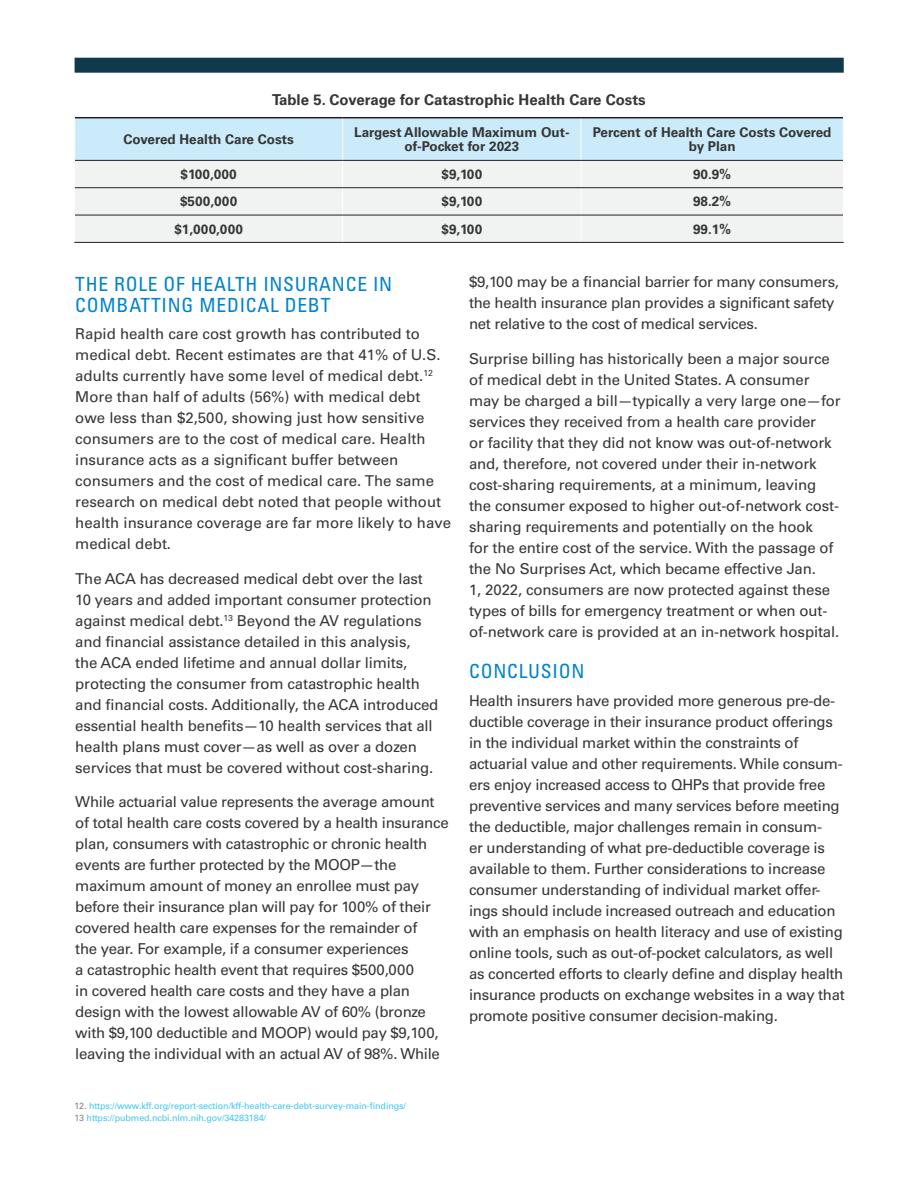
<style>
.page{position:relative;width:918px;height:1188px;background:#fff}
.page>*{position:absolute;margin:0;border:0;box-sizing:border-box;transform-origin:0 0}
.Head_1{font:condensed 19.5px/21px "Univers LT Pro";letter-spacing:.04em;color:#0083ca}
.Body_Copy{font:15px/21px "Univers LT Pro 55 Roman";letter-spacing:-.01em;color:#353635}
.Head_1-2{font:15px/21px "Univers LT Pro 55 Roman";letter-spacing:-.02em;color:#353635}
.Table_copy{font:700 15px "Univers LT Pro 65";color:#353635}
.Table_copy-2{font:700 13.5px/13.5px "Univers LT Pro 65";color:#353635;text-align:center}
.Footnotes___Disclaim{font:9px "Univers LT Pro 55 Roman";letter-spacing:-.01em;color:#40c7f4}
.s1{color:#808285}
</style>
<div class="page">
<div style="left:75px;top:58px;width:769px;height:15px;background:#0f3a4e"></div>
<svg style="left:74px;top:118px;width:770px;height:124px"></svg>
<hr style="left:75px;top:160px;width:268px;height:1px;background:#231f20">
<hr style="left:343px;top:160px;width:238px;height:1px;background:#231f20">
<hr style="left:581px;top:160px;width:262px;height:1px;background:#231f20">
<hr style="left:75px;top:187px;width:268px;height:1px;background:#231f20">
<hr style="left:343px;top:187px;width:238px;height:1px;background:#231f20">
<hr style="left:581px;top:187px;width:262px;height:1px;background:#231f20">
<hr style="left:75px;top:215px;width:268px;height:1px;background:#231f20">
<hr style="left:343px;top:215px;width:238px;height:1px;background:#231f20">
<hr style="left:581px;top:215px;width:262px;height:1px;background:#231f20">
<hr style="left:74px;top:242px;width:269px;height:1px;background:#231f20">
<hr style="left:343px;top:242px;width:238px;height:1px;background:#231f20">
<hr style="left:581px;top:242px;width:263px;height:1px;background:#231f20">
<hr style="left:75px;top:117px;width:268px;height:1px;background:#231f20">
<hr style="left:343px;top:117px;width:238px;height:1px;background:#231f20">
<hr style="left:581px;top:117px;width:262px;height:1px;background:#231f20">
<p class="Table_copy" style="left:272px;top:89px;width:375px">Table 5. Coverage for Catastrophic Health Care Costs</p>
<p class="Table_copy-2" style="left:123px;top:132px;width:172px">Covered Health Care Costs</p>
<p class="Table_copy-2" style="left:354px;top:125px;width:217px">Largest Allowable Maximum Out&shy;of-Pocket for 2023</p>
<p class="Table_copy-2" style="left:593px;top:125px;width:240px">Percent of Health Care Costs Covered by Plan</p>
<p class="Table_copy-2" style="left:181px;top:167px;width:58px">$100,000</p>
<p class="Table_copy-2" style="left:441px;top:167px;width:42px">$9,100</p>
<p class="Table_copy-2" style="left:693px;top:167px;width:40px">90.9%</p>
<p class="Table_copy-2" style="left:180px;top:194px;width:59px">$500,000</p>
<p class="Table_copy-2" style="left:441px;top:194px;width:42px">$9,100</p>
<p class="Table_copy-2" style="left:693px;top:194px;width:40px">98.2%</p>
<p class="Table_copy-2" style="left:174px;top:221px;width:70px">$1,000,000</p>
<p class="Table_copy-2" style="left:441px;top:221px;width:42px">$9,100</p>
<p class="Table_copy-2" style="left:693px;top:221px;width:40px">99.1%</p>
<p class="Head_1" style="left:75px;top:273px;width:318px">THE ROLE OF HEALTH INSURANCE IN<br>COMBATTING MEDICAL DEBT</p>
<p class="Body_Copy" style="left:75px;top:323px;width:377px">Rapid health care cost growth has contributed to medical debt. Recent estimates are that 41% of U.S. adults currently have some level of medical debt.<sup>12<br></sup>More than half of adults (56%) with medical debt owe less than $2,500, showing just how sensitive consumers are to the cost of medical care. Health insurance acts as a significant buffer between consumers and the cost of medical care. The same research on medical debt noted that people without health insurance coverage are far more likely to have medical debt.</p>
<p class="Body_Copy" style="left:75px;top:567px;width:365px">The ACA has decreased medical debt over the last 10 years and added important consumer protection against medical debt.<sup>13</sup> Beyond the AV regulations and financial assistance detailed in this analysis,<br>the ACA ended lifetime and annual dollar limits, protecting the consumer from catastrophic health and financial costs. Additionally, the ACA introduced essential health benefits—10 health services that all health plans must cover—as well as over a dozen services that must be covered without cost-sharing.</p>
<p class="Body_Copy" style="left:75px;top:791px;width:375px">While actuarial value represents the average amount of total health care costs covered by a health insurance plan, consumers with catastrophic or chronic health events are further protected by the MOOP—the maximum amount of money an enrollee must pay before their insurance plan will pay for 100% of their covered health care expenses for the remainder of<br>the year. For example, if a consumer experiences<br>a catastrophic health event that requires $500,000<br>in covered health care costs and they have a plan design with the lowest allowable AV of 60% (bronze with $9,100 deductible and MOOP) would pay $9,100, leaving the individual with an actual AV of 98%. While</p>
<p class="Footnotes___Disclaim" style="left:75px;top:1099px;width:333px"><span class="s1">12.</span> https://www.kff.org/report-section/kff-health-care-debt-survey-main-findings/</p>
<p class="Footnotes___Disclaim" style="left:75px;top:1112px;width:193px"><span class="s1">13</span> https://pubmed.ncbi.nlm.nih.gov/34283184/</p>
<p class="Body_Copy" style="left:469px;top:271px;width:372px">$9,100 may be a financial barrier for many consumers, the health insurance plan provides a significant safety net relative to the cost of medical services.</p>
<p class="Body_Copy" style="left:469px;top:347px;width:373px">Surprise billing has historically been a major source of medical debt in the United States. A consumer may be charged a bill—typically a very large one—for services they received from a health care provider<br>or facility that they did not know was out-of-network and, therefore, not covered under their in-network cost-sharing requirements, at a minimum, leaving the consumer exposed to higher out-of-network cost&shy;sharing requirements and potentially on the hook<br>for the entire cost of the service. With the passage of the No Surprises Act, which became effective Jan.<br>1, 2022, consumers are now protected against these types of bills for emergency treatment or when out&shy;of-network care is provided at an in-network hospital.</p>
<p class="Head_1" style="left:469px;top:660px;width:117px">CONCLUSION</p>
<p class="Head_1-2" style="left:469px;top:689px;width:377px">Health insurers have provided more generous pre-de&shy;ductible coverage in their insurance product offerings in the individual market within the constraints of actuarial value and other requirements. While consum&shy;ers enjoy increased access to QHPs that provide free preventive services and many services before meeting the deductible, major challenges remain in consum-<br>er understanding of what pre-deductible coverage is available to them. Further considerations to increase consumer understanding of individual market offer&shy;ings should include increased outreach and education with an emphasis on health literacy and use of existing online tools, such as out-of-pocket calculators, as well as concerted efforts to clearly define and display health insurance products on exchange websites in a way that promote positive consumer decision-making.</p>
</div>
